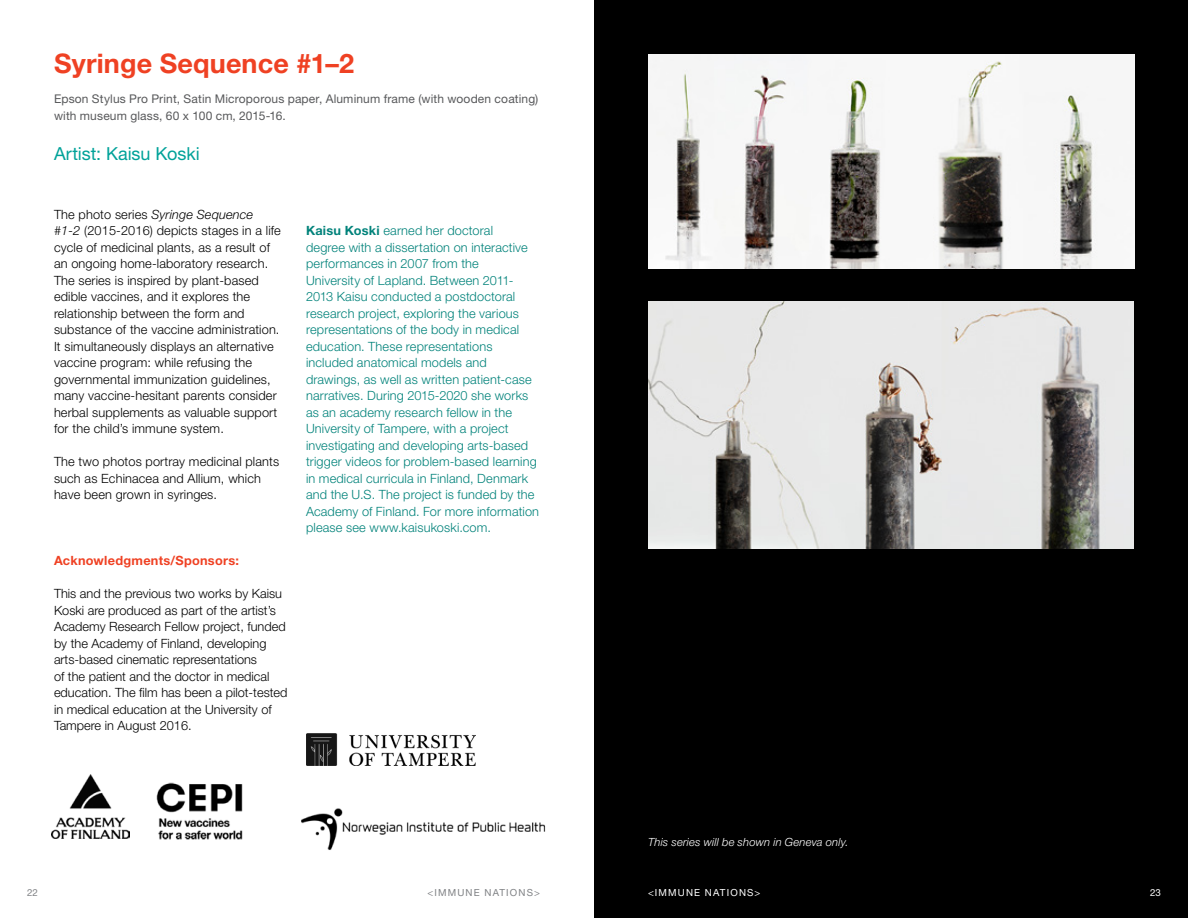
<style>
.page{position:relative;width:1188px;height:918px;background:#fff}
.page>*{position:absolute;margin:0;border:0;box-sizing:border-box;transform-origin:0 0}
.t1{font:700 27px "Helvetica Neue LT Std";letter-spacing:.005em;color:#ef4123}
.t2{font:18px "Helvetica Neue LT Std";color:#00a299}
.t3{font:300 12.75px/16.5px "Helvetica Neue LT Std";letter-spacing:.01em;color:#000}
.t4{font:300 12.75px/16.5px "Helvetica Neue LT Std";letter-spacing:.015em;color:#00827a}
.t5{font:700 12.75px "Helvetica Neue LT Std";letter-spacing:.02em;color:#ef4123}
.t6{font:12px/16.5px "Helvetica Neue LT Std";letter-spacing:.015em;color:#58595b}
.t7{font:italic 300 11.25px "Helvetica Neue LT Std";letter-spacing:.015em;color:#fff}
.t8{font:9.75px "Helvetica Neue LT Std";letter-spacing:.12em;color:#808285}
.t9{font:9.75px "Helvetica Neue LT Std";letter-spacing:.12em;color:#fff}
.s1{font-style:italic}
.s2{font-weight:700}
</style>
<div class="page">
<div style="left:594px;top:0;width:594px;height:918px;background:#000"></div>
<img style="left:648px;top:302px;width:486px;height:247px">
<img style="left:648px;top:54px;width:486px;height:214px">
<img style="left:51px;top:775px;width:79px;height:63px">
<img style="left:306px;top:734px;width:169px;height:32px">
<img style="left:156px;top:782px;width:87px;height:58px">
<img style="left:301px;top:808px;width:245px;height:42px">
<h1 class="t1" style="left:54px;top:47px;width:302px">Syringe Sequence #1–2</h1>
<p class="t6" style="left:54px;top:91px;width:486px">Epson Stylus Pro Print, Satin Microporous paper, Aluminum frame (with wooden coating) with museum glass, 60 x 100 cm, 2015-16.</p>
<h2 class="t2" style="left:54px;top:143px;width:147px">Artist: Kaisu Koski</h2>
<p class="t3" style="left:54px;top:206px;width:228px">The photo series <span class="s1">Syringe Sequence #1-2</span> (2015-2016) depicts stages in a life cycle of medicinal plants, as a result of an ongoing home-laboratory research.<br>The series is inspired by plant-based edible vaccines, and it explores the relationship between the form and substance of the vaccine administration.<br>It simultaneously displays an alternative vaccine program: while refusing the governmental immunization guidelines, many vaccine-hesitant parents consider herbal supplements as valuable support for the child’s immune system.</p>
<p class="t3" style="left:54px;top:453px;width:227px">The two photos portray medicinal plants such as Echinacea and Allium, which have been grown in syringes.</p>
<p class="t5" style="left:54px;top:553px;width:186px">Acknowledgments/Sponsors:</p>
<p class="t3" style="left:54px;top:585px;width:235px">This and the previous two works by Kaisu Koski are produced as part of the artist’s Academy Research Fellow project, funded by the Academy of Finland, developing arts-based cinematic representations<br>of the patient and the doctor in medical education. The film has been a pilot-tested in medical education at the University of Tampere in August 2016.</p>
<p class="t4" style="left:306px;top:222px;width:235px"><span class="s2">Kaisu Koski</span> earned her doctoral<br>degree with a dissertation on interactive performances in 2007 from the<br>University of Lapland. Between 2011- 2013 Kaisu conducted a postdoctoral research project, exploring the various representations of the body in medical education. These representations included anatomical models and drawings, as well as written patient-case narratives. During 2015-2020 she works as an academy research fellow in the University of Tampere, with a project investigating and developing arts-based trigger videos for problem-based learning in medical curricula in Finland, Denmark and the U.S. The project is funded by the Academy of Finland. For more information please see www.kaisukoski.com.</p>
<p class="t8" style="left:27px;top:886px;width:12px">22</p>
<p class="t8" style="left:428px;top:886px;width:114px">&lt;IMMUNE NATIONS&gt;</p>
<p class="t7" style="left:648px;top:835px;width:202px">This series will be shown in Geneva only.</p>
<p class="t9" style="left:648px;top:886px;width:114px">&lt;IMMUNE NATIONS&gt;</p>
<p class="t9" style="left:1150px;top:886px;width:12px">23</p>
</div>
